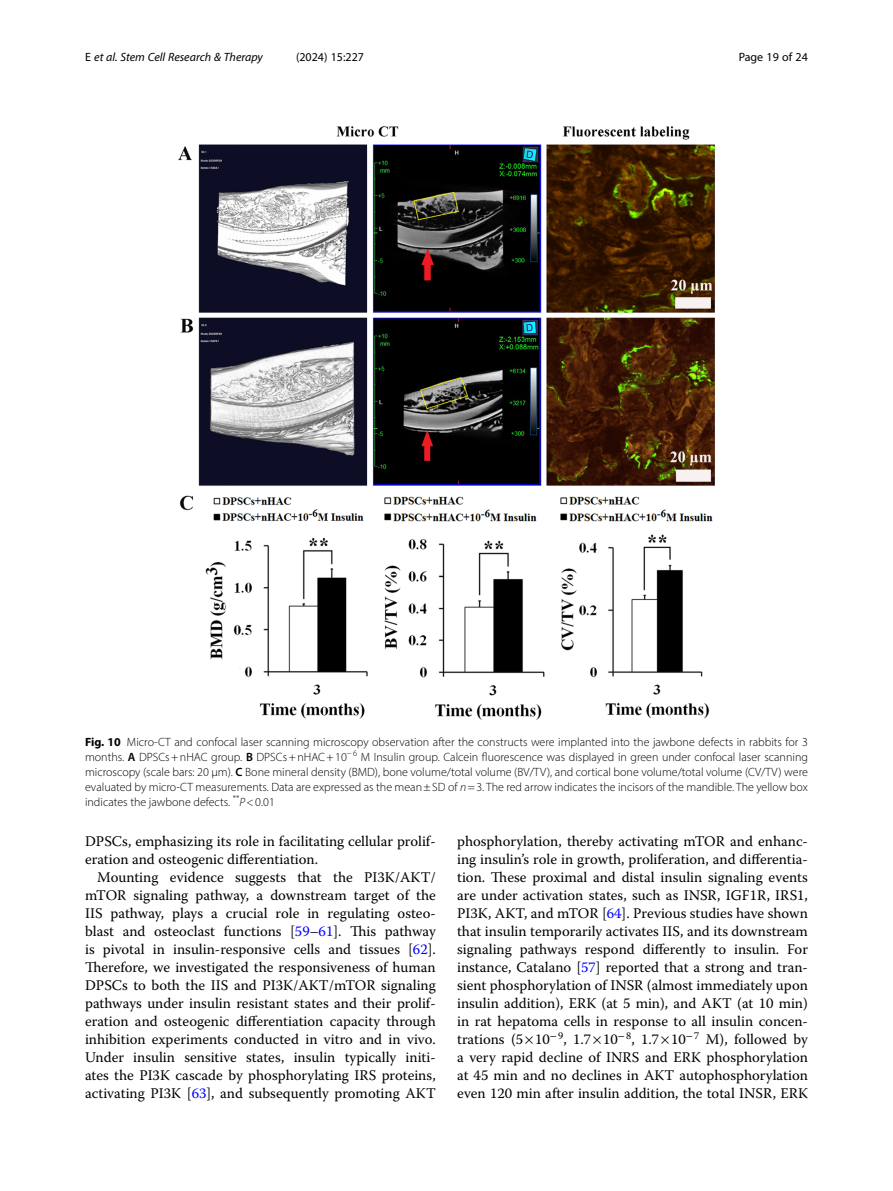
<style>
.page{position:relative;width:893px;height:1191px;background:#fff}
.page>*{position:absolute;margin:0;border:0;box-sizing:border-box;transform-origin:0 0}
.Body_Text_Indent{font:14.7px/18px "Warnock Pro";color:#000;text-align:justify}
.Figure_Caption{font:300 12px/15px "Myriad Pro";color:#000;text-align:justify}
.t1{font:italic 12px "Myriad Pro";color:#000}
.t2{font:12px "Myriad Pro";color:#000}
.s1{font-style:normal}
.s2{font-weight:700}
.s3{font-weight:600}
.s4{font-style:italic}
.s5{color:#00f}
</style>
<div class="page">
<img style="left:179px;top:126px;width:535px;height:593px">
<p class="t1" style="left:85px;top:50px;width:179px"><span class="s1">E</span> et al. Stem Cell Research &amp; Therapy</p>
<p class="t2" style="left:296px;top:50px;width:70px">(2024) 15:227</p>
<p class="t2" style="left:739px;top:50px;width:71px">Page 19 of 24</p>
<p class="Figure_Caption" style="left:85px;top:734px;width:724px"><span class="s2">Fig. 10</span> Micro-CT and confocal laser scanning microscopy observation after the constructs were implanted into the jawbone defects in rabbits for 3 months. <span class="s3">A</span> DPSCs+nHAC group. <span class="s3">B</span> DPSCs+nHAC+10<sup>−6</sup> M Insulin group. Calcein fluorescence was displayed in green under confocal laser scanning microscopy (scale bars: 20 μm). <span class="s3">C</span> Bone mineral density (BMD), bone volume/total volume (BV/TV), and cortical bone volume/total volume (CV/TV) were evaluated by micro-CT measurements. Data are expressed as the mean±SD of <span class="s4">n</span>=3. The red arrow indicates the incisors of the mandible. The yellow box indicates the jawbone defects. <sup>**</sup><span class="s4">P</span>&lt;0.01</p>
<p class="Body_Text_Indent" style="left:85px;top:832px;width:352px">DPSCs, emphasizing its role in facilitating cellular prolif&shy;eration and osteogenic differentiation.</p>
<p class="Body_Text_Indent" style="left:85px;top:868px;width:352px;text-indent:12px">Mounting evidence suggests that the PI3K/AKT/ mTOR signaling pathway, a downstream target of the IIS pathway, plays a crucial role in regulating osteo&shy;blast and osteoclast functions [<span class="s5">59</span>–<span class="s5">61</span>]. This pathway is pivotal in insulin-responsive cells and tissues [<span class="s5">62</span>].<br>Therefore, we investigated the responsiveness of human DPSCs to both the IIS and PI3K/AKT/mTOR signaling pathways under insulin resistant states and their prolif&shy;eration and osteogenic differentiation capacity through inhibition experiments conducted in vitro and in vivo.<br>Under insulin sensitive states, insulin typically initi&shy;ates the PI3K cascade by phosphorylating IRS proteins, activating PI3K [<span class="s5">63</span>], and subsequently promoting AKT</p>
<p class="Body_Text_Indent" style="left:457px;top:832px;width:352px">phosphorylation, thereby activating mTOR and enhanc&shy;ing insulin’s role in growth, proliferation, and differentia&shy;tion. These proximal and distal insulin signaling events are under activation states, such as INSR, IGF1R, IRS1, PI3K, AKT, and mTOR [<span class="s5">64</span>]. Previous studies have shown that insulin temporarily activates IIS, and its downstream signaling pathways respond differently to insulin. For instance, Catalano [<span class="s5">57</span>] reported that a strong and tran&shy;sient phosphorylation of INSR (almost immediately upon insulin addition), ERK (at 5 min), and AKT (at 10 min) in rat hepatoma cells in response to all insulin concen&shy;trations (5 10<sup>−</sup><sup>9</sup>, 1.7 10<sup>−</sup><sup>8</sup>, 1.7 10<sup>−</sup><sup>7</sup> M), followed by a very rapid decline of INRS and ERK phosphorylation at 45 min and no declines in AKT autophosphorylation even 120 min after insulin addition, the total INSR, ERK</p>
</div>
